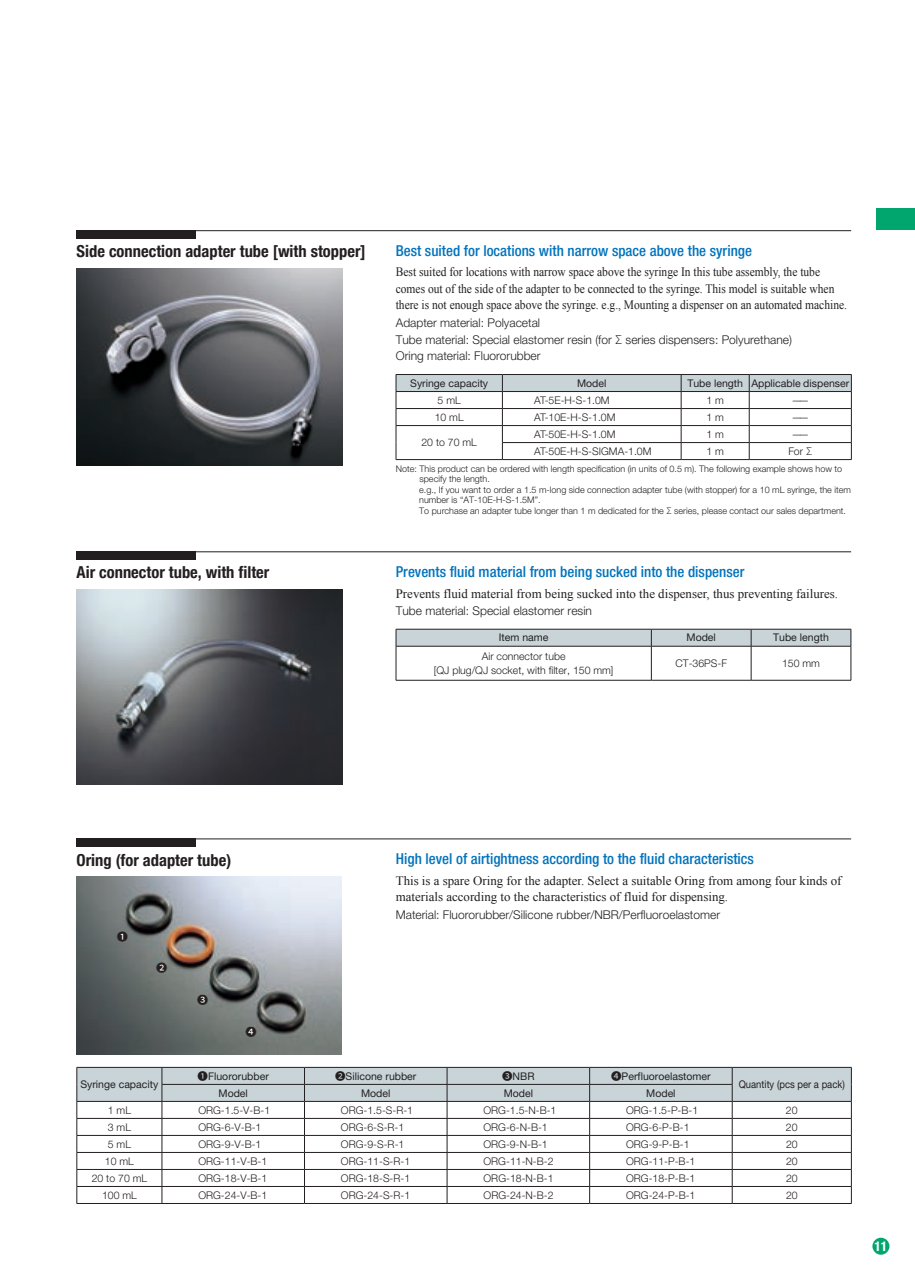
<style>
.page{position:relative;width:915px;height:1276px;background:#fff}
.page>*{position:absolute;margin:0;border:0;box-sizing:border-box;transform-origin:0 0}
.t1{font:700 condensed 16.5px "Helvetica Neue LT Pro";color:#231f20}
.t2{font:500 condensed 15px "Helvetica Neue LT Std";color:#0073bc}
.t3{font:700 condensed 13.5px "Helvetica Neue LT Pro";color:#fff}
.t4{font:12.9px/16.5px "Times New Roman";color:#231f20;scale:.89 1}
.t5{font:12.9px/16.5px "Times New Roman";color:#231f20}
.t6{font:300 12px/16.5px "Helvetica Neue LT Pro";color:#231f20}
.t7{font:500 11.25px "Source Han Sans";color:#231f20}
.t8{font:300 10.5px/13.5px "Helvetica Neue LT Pro";color:#231f20;text-align:center}
.t9{font:10.5px "Helvetica Neue LT Pro";color:#231f20}
.t10{font:10.5px "Helvetica Neue LT Pro";color:#231f20;scale:.9 1}
.t11{font:300 9px/10.5px "Helvetica Neue LT Pro";color:#231f20}
.s1{font-family:"Source Han Sans";font-weight:500}
</style>
<div class="page">
<div style="left:876px;top:208px;width:38px;height:22px;background:#00a66e"></div>
<hr style="left:77px;top:838px;width:773px;height:1px;background:#231f20">
<div style="left:77px;top:838px;width:119px;height:9px;background:#231f20"></div>
<hr style="left:77px;top:1203px;width:85px;height:1px;background:#231f20">
<hr style="left:162px;top:1203px;width:142px;height:1px;background:#231f20">
<hr style="left:304px;top:1203px;width:143px;height:1px;background:#231f20">
<hr style="left:447px;top:1203px;width:142px;height:1px;background:#231f20">
<hr style="left:589px;top:1203px;width:143px;height:1px;background:#231f20">
<hr style="left:732px;top:1203px;width:119px;height:1px;background:#231f20">
<svg style="left:77px;top:1067px;width:774px;height:136px"></svg>
<hr style="left:304px;top:1084px;width:143px;height:1px;background:#231f20">
<hr style="left:589px;top:1084px;width:143px;height:1px;background:#231f20">
<hr style="left:395px;top:646px;width:256px;height:1px;background:#231f20">
<hr style="left:395px;top:646px;width:1px;height:34px;background:#231f20">
<hr style="left:750px;top:646px;width:100px;height:1px;background:#231f20">
<hr style="left:850px;top:646px;width:1px;height:34px;background:#231f20">
<hr style="left:395px;top:680px;width:256px;height:1px;background:#231f20">
<hr style="left:651px;top:680px;width:99px;height:1px;background:#231f20">
<hr style="left:750px;top:680px;width:100px;height:1px;background:#231f20">
<hr style="left:651px;top:646px;width:1px;height:34px;background:#231f20">
<hr style="left:750px;top:646px;width:1px;height:34px;background:#231f20">
<svg style="left:395px;top:629px;width:456px;height:17px;background:#bec8cc"></svg>
<hr style="left:651px;top:646px;width:99px;height:1px;background:#231f20">
<hr style="left:77px;top:551px;width:773px;height:1px;background:#231f20">
<div style="left:77px;top:551px;width:119px;height:9px;background:#231f20"></div>
<img style="left:77px;top:590px;width:265px;height:194px">
<img style="left:77px;top:877px;width:264px;height:177px">
<div style="left:117px;top:932px;width:10px;height:10px;background:#fff;border-radius:50%"></div>
<div style="left:157px;top:963px;width:9px;height:9px;background:#fff;border-radius:50%"></div>
<div style="left:198px;top:994px;width:10px;height:10px;background:#fff;border-radius:50%"></div>
<div style="left:246px;top:1026px;width:10px;height:10px;background:#fff;border-radius:50%"></div>
<hr style="left:77px;top:230px;width:773px;height:1px;background:#231f20">
<div style="left:77px;top:230px;width:119px;height:9px;background:#231f20"></div>
<hr style="left:395px;top:459px;width:107px;height:1px;background:#231f20">
<hr style="left:502px;top:459px;width:179px;height:1px;background:#231f20">
<hr style="left:681px;top:459px;width:68px;height:1px;background:#231f20">
<hr style="left:749px;top:459px;width:102px;height:1px;background:#231f20">
<img style="left:77px;top:269px;width:265px;height:196px">
<div style="left:872px;top:1237px;width:17px;height:17px;background:#00a66e;border-radius:50%"></div>
<svg style="left:395px;top:374px;width:456px;height:85px"></svg>
<h1 class="t1" style="left:77px;top:241px;width:290px">Side connection adapter tube [with stopper]</h1>
<h2 class="t2" style="left:395px;top:241px;width:357px">Best suited for locations with narrow space above the syringe</h2>
<p class="t4" style="left:395px;top:264px;width:508px">Best suited for locations with narrow space above the syringe In this tube assembly, the tube comes out of the side of the adapter to be connected to the syringe. This model is suitable when there is not enough space above the syringe. e.g., Mounting a dispenser on an automated machine.</p>
<p class="t6" style="left:395px;top:314px;width:397px">Adapter material: Polyacetal<br>Tube material: Special elastomer resin (for series dispensers: Polyurethane)<br>Oring material: Fluororubber</p>
<p class="t9" style="left:410px;top:377px;width:79px">Syringe capacity</p>
<p class="t9" style="left:577px;top:377px;width:31px">Model</p>
<p class="t9" style="left:687px;top:377px;width:163px">Tube length Applicable dispenser</p>
<p class="t8" style="left:437px;top:393px;width:25px">5 mL</p>
<p class="t8" style="left:534px;top:393px;width:77px">AT-5E-H-S-1.0M</p>
<p class="t8" style="left:706px;top:393px;width:19px">1 m</p>
<p class="t8" style="left:791px;top:393px;width:19px">——</p>
<p class="t8" style="left:434px;top:410px;width:30px">10 mL</p>
<p class="t8" style="left:534px;top:410px;width:83px">AT-10E-H-S-1.0M</p>
<p class="t8" style="left:706px;top:410px;width:19px">1 m</p>
<p class="t8" style="left:791px;top:410px;width:19px">——</p>
<p class="t8" style="left:421px;top:435px;width:57px">20 to 70 mL</p>
<p class="t8" style="left:534px;top:427px;width:83px">AT-50E-H-S-1.0M</p>
<p class="t8" style="left:706px;top:427px;width:19px">1 m</p>
<p class="t8" style="left:791px;top:427px;width:19px">——</p>
<p class="t8" style="left:534px;top:444px;width:119px">AT-50E-H-S-SIGMA-1.0M</p>
<p class="t8" style="left:706px;top:444px;width:19px">1 m</p>
<p class="t8" style="left:788px;top:444px;width:16px">For</p>
<p class="t11" style="left:419px;top:463px;width:433px;text-indent:-23px">Note: This product can be ordered with length specification (in units of 0.5 m). The following example shows how to specify the length.<br>e.g., If you want to order a 1.5 m-long side connection adapter tube (with stopper) for a 10 mL syringe, the item number is “AT-10E-H-S-1.5M”.<br>To purchase an adapter tube longer than 1 m dedicated for the series, please contact our sales department.</p>
<h1 class="t1" style="left:77px;top:562px;width:194px">Air connector tube, with filter</h1>
<h2 class="t2" style="left:395px;top:562px;width:350px">Prevents fluid material from being sucked into the dispenser</h2>
<p class="t5" style="left:395px;top:585px;width:443px">Prevents fluid material from being sucked into the dispenser, thus preventing failures.</p>
<p class="t6" style="left:395px;top:602px;width:198px">Tube material: Special elastomer resin</p>
<p class="t9" style="left:498px;top:631px;width:51px">Item name</p>
<p class="t9" style="left:686px;top:631px;width:31px">Model</p>
<p class="t9" style="left:773px;top:631px;width:57px">Tube length</p>
<p class="t8" style="left:433px;top:649px;width:181px">Air connector tube<br>[QJ plug/QJ socket, with filter, 150 mm]</p>
<p class="t8" style="left:675px;top:656px;width:53px">CT-36PS-F</p>
<p class="t8" style="left:781px;top:656px;width:39px">150 mm</p>
<h1 class="t1" style="left:77px;top:849px;width:156px">Oring (for adapter tube)</h1>
<h2 class="t2" style="left:395px;top:849px;width:359px">High level of airtightness according to the fluid characteristics</h2>
<p class="t5" style="left:395px;top:872px;width:447px">This is a spare Oring for the adapter. Select a suitable Oring from among four kinds of materials according to the characteristics of fluid for dispensing.</p>
<p class="t6" style="left:395px;top:906px;width:326px">Material: Fluororubber/Silicone rubber/NBR/Perfluoroelastomer</p>
<p class="t7" style="left:117px;top:931px;width:13px">❶</p>
<p class="t7" style="left:156px;top:961px;width:13px">❷</p>
<p class="t9" style="left:80px;top:1078px;width:79px">Syringe capacity</p>
<p class="t7" style="left:197px;top:993px;width:13px">❸</p>
<p class="t7" style="left:245px;top:1025px;width:13px">❹</p>
<p class="t9" style="left:197px;top:1070px;width:73px"><span class="s1">❶</span>Fluororubber</p>
<p class="t9" style="left:335px;top:1070px;width:83px"><span class="s1">❷</span>Silicone rubber</p>
<p class="t9" style="left:502px;top:1070px;width:34px"><span class="s1">❸</span>NBR</p>
<p class="t9" style="left:611px;top:1070px;width:101px"><span class="s1">❹</span>Perfluoroelastomer</p>
<p class="t9" style="left:218px;top:1086px;width:31px">Model</p>
<p class="t9" style="left:361px;top:1086px;width:31px">Model</p>
<p class="t9" style="left:503px;top:1086px;width:31px">Model</p>
<p class="t9" style="left:646px;top:1086px;width:31px">Model</p>
<p class="t10" style="left:738px;top:1078px;width:119px">Quantity (pcs per a pack)</p>
<p class="t8" style="left:108px;top:1103px;width:25px">1 mL</p>
<p class="t8" style="left:198px;top:1103px;width:73px">ORG-1.5-V-B-1</p>
<p class="t8" style="left:341px;top:1103px;width:74px">ORG-1.5-S-R-1</p>
<p class="t8" style="left:483px;top:1103px;width:74px">ORG-1.5-N-B-1</p>
<p class="t8" style="left:626px;top:1103px;width:74px">ORG-1.5-P-B-1</p>
<p class="t8" style="left:785px;top:1103px;width:13px">20</p>
<p class="t8" style="left:108px;top:1120px;width:25px">3 mL</p>
<p class="t8" style="left:198px;top:1120px;width:65px">ORG-6-V-B-1</p>
<p class="t8" style="left:341px;top:1120px;width:65px">ORG-6-S-R-1</p>
<p class="t8" style="left:483px;top:1120px;width:66px">ORG-6-N-B-1</p>
<p class="t8" style="left:626px;top:1120px;width:65px">ORG-6-P-B-1</p>
<p class="t8" style="left:785px;top:1120px;width:13px">20</p>
<p class="t8" style="left:108px;top:1137px;width:25px">5 mL</p>
<p class="t8" style="left:198px;top:1137px;width:65px">ORG-9-V-B-1</p>
<p class="t8" style="left:341px;top:1137px;width:65px">ORG-9-S-R-1</p>
<p class="t8" style="left:483px;top:1137px;width:66px">ORG-9-N-B-1</p>
<p class="t8" style="left:626px;top:1137px;width:65px">ORG-9-P-B-1</p>
<p class="t8" style="left:785px;top:1137px;width:13px">20</p>
<p class="t8" style="left:105px;top:1154px;width:30px">10 mL</p>
<p class="t8" style="left:198px;top:1154px;width:70px">ORG-11-V-B-1</p>
<p class="t8" style="left:341px;top:1154px;width:71px">ORG-11-S-R-1</p>
<p class="t8" style="left:483px;top:1154px;width:72px">ORG-11-N-B-2</p>
<p class="t8" style="left:626px;top:1154px;width:71px">ORG-11-P-B-1</p>
<p class="t8" style="left:785px;top:1154px;width:13px">20</p>
<p class="t8" style="left:92px;top:1171px;width:57px">20 to 70 mL</p>
<p class="t8" style="left:198px;top:1171px;width:70px">ORG-18-V-B-1</p>
<p class="t8" style="left:341px;top:1171px;width:71px">ORG-18-S-R-1</p>
<p class="t8" style="left:483px;top:1171px;width:72px">ORG-18-N-B-1</p>
<p class="t8" style="left:626px;top:1171px;width:71px">ORG-18-P-B-1</p>
<p class="t8" style="left:785px;top:1171px;width:13px">20</p>
<p class="t8" style="left:102px;top:1188px;width:36px">100 mL</p>
<p class="t8" style="left:198px;top:1188px;width:70px">ORG-24-V-B-1</p>
<p class="t8" style="left:341px;top:1188px;width:71px">ORG-24-S-R-1</p>
<p class="t8" style="left:483px;top:1188px;width:72px">ORG-24-N-B-2</p>
<p class="t8" style="left:626px;top:1188px;width:71px">ORG-24-P-B-1</p>
<p class="t8" style="left:785px;top:1188px;width:13px">20</p>
<p class="t3" style="left:874px;top:1238px;width:14px">11</p>
</div>
